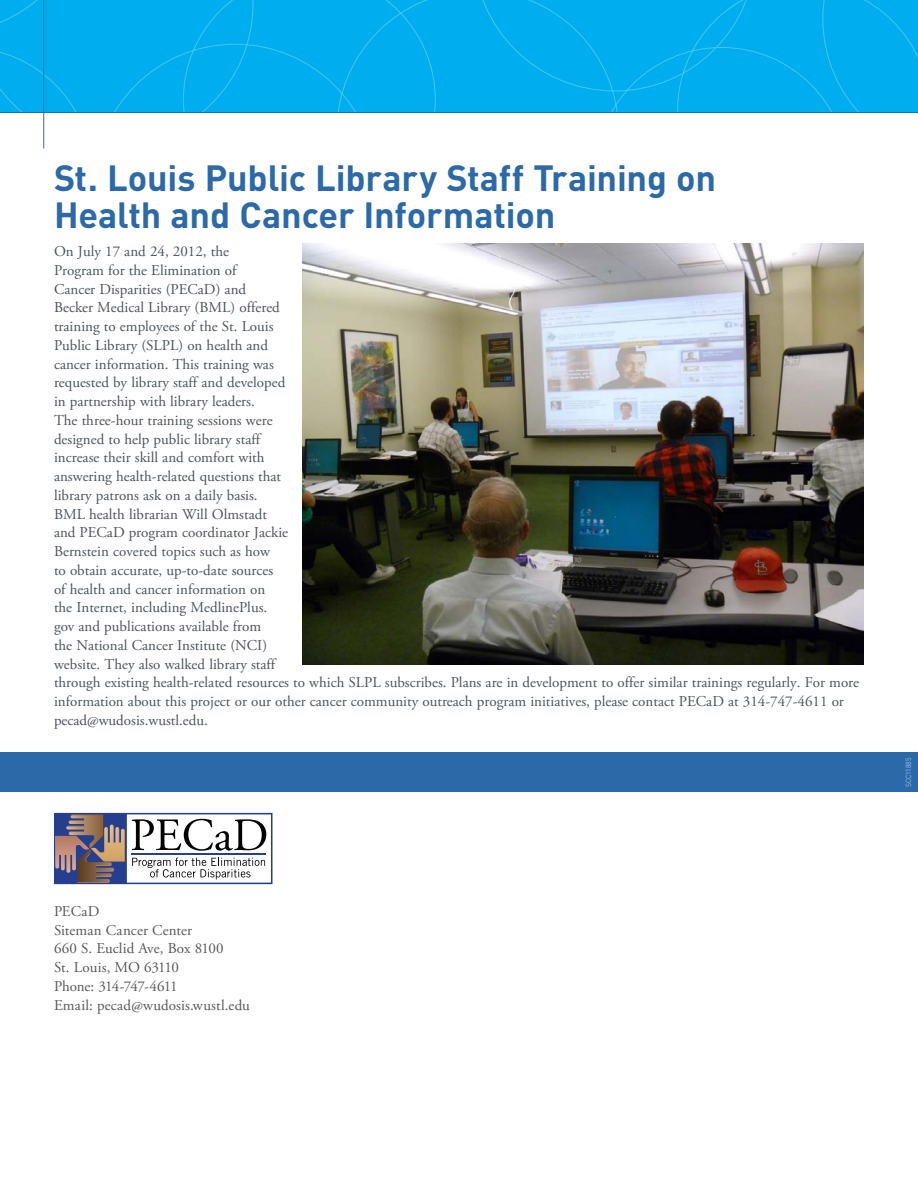
<style>
.page{position:relative;width:918px;height:1188px;background:#fff}
.page>*{position:absolute;margin:0;border:0;box-sizing:border-box;transform-origin:0 0}
.t1{font:700 36px/37.5px "DIN";letter-spacing:-.005em;color:#2c69a9}
.t2{font:15px/18.8px "Adobe Garamond Pro";color:#4c545a}
.t3{font:15px/18.8px "Adobe Garamond Pro";color:#57585a}
.t4{font:7.5px "DIN";letter-spacing:-.02em;color:#97bfe6;scale:.91 1}
</style>
<div class="page">
<div style="left:0;top:0;width:917px;height:112px;background:#00aeef"></div>
<div style="left:0;top:753px;width:918px;height:39px;background:#2c69a9"></div>
<hr style="left:43px;top:0;width:1px;height:148px;background:#2c69a9">
<svg style="left:54px;top:813px;width:219px;height:71px"></svg>
<hr style="left:0;top:112px;width:918px;height:1px;background:#2c69a9">
<hr style="left:917px;top:0;width:1px;height:114px;background:#2c69a9">
<hr style="left:917px;top:1148px;width:1px;height:40px;background:#2c69a9">
<img style="left:303px;top:244px;width:561px;height:421px">
<h1 class="t1" style="left:54px;top:158px;width:664px">St. Louis Public Library Staff Training on<br>Health and Cancer Information</h1>
<p class="t2" style="left:54px;top:242px;width:807px">On July 17 and 24, 2012, the<br>Program for the Elimination of<br>Cancer Disparities (PECaD) and<br>Becker Medical Library (BML) offered<br>training to employees of the St. Louis<br>Public Library (SLPL) on health and<br>cancer information. This training was<br>requested by library staff and developed<br>in partnership with library leaders.<br>The three-hour training sessions were<br>designed to help public library staff<br>increase their skill and comfort with<br>answering health-related questions that<br>library patrons ask on a daily basis.<br>BML health librarian Will Olmstadt<br>and PECaD program coordinator Jackie<br>Bernstein covered topics such as how<br>to obtain accurate, up-to-date sources<br>of health and cancer information on<br>the Internet, including MedlinePlus.<br>gov and publications available from<br>the National Cancer Institute (NCI)<br>website. They also walked library staff<br>through existing health-related resources to which SLPL subscribes. Plans are in development to offer similar trainings regularly. For more information about this project or our other cancer community outreach program initiatives, please contact PECaD at 314-747-4611 or pecad@wudosis.wustl.edu.</p>
<p class="t4" style="left:904px;top:787px;width:34px;rotate:-90deg">SCC11885</p>
<p class="t3" style="left:54px;top:902px;width:197px">PECaD<br>Siteman Cancer Center<br>660 S. Euclid Ave, Box 8100<br>St. Louis, MO 63110<br>Phone: 314-747-4611<br>Email: pecad@wudosis.wustl.edu</p>
</div>
